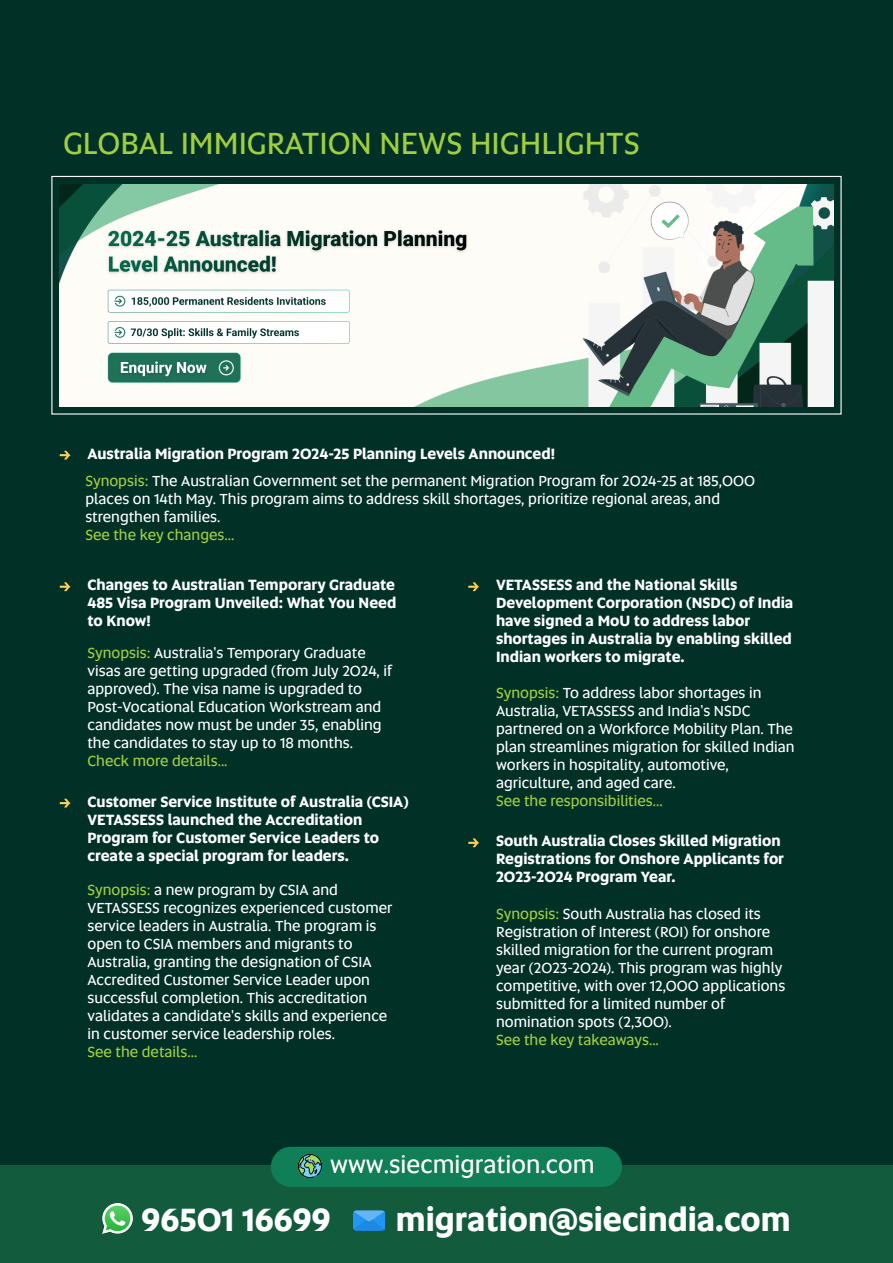
<style>
.page{position:relative;width:893px;height:1263px;background:#013026}
.page>*{position:absolute;margin:0;border:0;box-sizing:border-box;transform-origin:0 0}
.t1{font:700 32.55px "Altis Uni SA";color:#fff}
.t2{font:31.5px "Altis Uni SA";color:#a1ce3f}
.t3{font:24.6px "Altis Uni SA";color:#fff}
.t4{font:15px/18px "Altis Uni SA";color:#fff}
.t5{font:700 15px/18px "Altis Uni SA";color:#fff}
.t6{font:15px "Altis Uni SA";color:#a1ce3f}
.s1{font-weight:700}
.s2{color:#a1ce3f}
</style>
<div class="page">
<svg style="left:60px;top:582px;width:11px;height:9px"></svg>
<svg style="left:60px;top:451px;width:11px;height:8px"></svg>
<div style="left:0;top:1166px;width:893px;height:97px;background:#125b3d"></div>
<img style="left:354px;top:1210px;width:30px;height:21px">
<img style="left:102px;top:1204px;width:30px;height:29px">
<div style="left:271px;top:1147px;width:351px;height:40px;background:#107e57;border-radius:20px"></div>
<img style="left:298px;top:1155px;width:23px;height:23px">
<div style="left:51px;top:176px;width:791px;height:239px;border:1px solid #fff"></div>
<img style="left:60px;top:184px;width:773px;height:222px">
<svg style="left:60px;top:799px;width:11px;height:8px"></svg>
<svg style="left:468px;top:582px;width:11px;height:9px"></svg>
<svg style="left:468px;top:838px;width:11px;height:9px"></svg>
<h2 class="t2" style="left:63px;top:120px;width:578px">GLOBAL IMMIGRATION NEWS HIGHLIGHTS</h2>
<p class="t4" style="left:85px;top:439px;width:671px;line-height:26.8px"><span class="s1">Australia Migration Program 2024-25 Planning Levels Announced!<br></span><span class="s2">Synopsis:</span> The Australian Government set the permanent Migration Program for 2024-25 at 185,000</p>
<p class="t4" style="left:85px;top:489px;width:636px">places on 14th May. This program aims to address skill shortages, prioritize regional areas, and strengthen families.</p>
<p class="t6" style="left:85px;top:524px;width:150px">See the key changes...</p>
<p class="t5" style="left:87px;top:575px;width:310px;text-align:justify">Changes to Australian Temporary Graduate 485 Visa Program Unveiled: What You Need to Know!</p>
<p class="t4" style="left:87px;top:643px;width:306px"><span class="s2">Synopsis:</span> Australia's Temporary Graduate visas are getting upgraded (from July 2024, if approved). The visa name is upgraded to Post-Vocational Education Workstream and candidates now must be under 35, enabling the candidates to stay up to 18 months.</p>
<p class="t6" style="left:87px;top:750px;width:142px">Check more details...</p>
<p class="t5" style="left:87px;top:791px;width:323px">Customer Service Institute of Australia (CSIA)<br>VETASSESS launched the Accreditation Program for Customer Service Leaders to create a special program for leaders.</p>
<p class="t4" style="left:87px;top:880px;width:307px"><span class="s2">Synopsis:</span> a new program by CSIA and VETASSESS recognizes experienced customer service leaders in Australia. The program is open to CSIA members and migrants to Australia, granting the designation of CSIA Accredited Customer Service Leader upon successful completion. This accreditation validates a candidate's skills and experience in customer service leadership roles.</p>
<p class="t6" style="left:87px;top:1041px;width:111px">See the details...</p>
<p class="t5" style="left:496px;top:575px;width:299px">VETASSESS and the National Skills Development Corporation (NSDC) of India have signed a MoU to address labor shortages in Australia by enabling skilled Indian workers to migrate.</p>
<p class="t4" style="left:496px;top:683px;width:300px"><span class="s2">Synopsis:</span> To address labor shortages in Australia, VETASSESS and India's NSDC partnered on a Workforce Mobility Plan. The plan streamlines migration for skilled Indian workers in hospitality, automotive, agriculture, and aged care.</p>
<p class="t6" style="left:496px;top:790px;width:168px">See the responsibilities...</p>
<p class="t5" style="left:496px;top:831px;width:289px">South Australia Closes Skilled Migration<br>Registrations for Onshore Applicants for<br>2023-2024 Program Year.</p>
<p class="t4" style="left:496px;top:904px;width:291px"><span class="s2">Synopsis:</span> South Australia has closed its Registration of Interest (ROI) for onshore skilled migration for the current program year (2023-2024). This program was highly competitive, with over 12,000 applications submitted for a limited number of nomination spots (2,300).</p>
<p class="t6" style="left:496px;top:1029px;width:164px">See the key takeaways...</p>
<h3 class="t3" style="left:330px;top:1146px;width:266px">www.siecmigration.com</h3>
<h1 class="t1" style="left:141px;top:1195px;width:191px">96501 16699</h1>
<h1 class="t1" style="left:396px;top:1195px;width:396px">migration@siecindia.com</h1>
</div>
